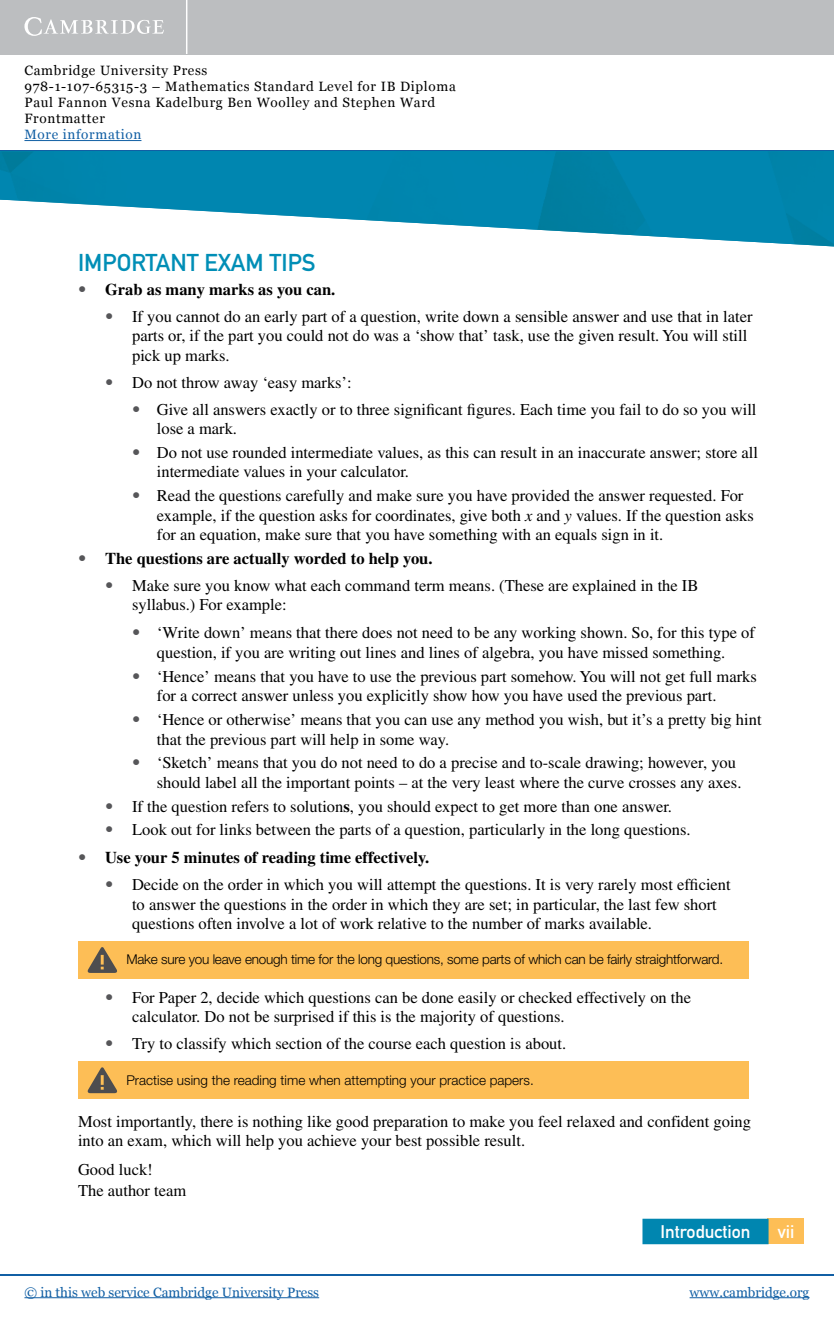
<style>
.page{position:relative;width:834px;height:1321px;background:#fff}
.page>*{position:absolute;margin:0;border:0;box-sizing:border-box;transform-origin:0 0}
.t1{font:24px "DIN Mittelschrift Std";color:#008eb6}
.t2{font:18px "DIN Mittelschrift Std";color:#fff}
.t3{font:16.5px/19.5px "Times LT Std";color:#000}
.t4{font:700 16.5px "Times LT Std";color:#000}
.t5{font:300 13.5px "Helvetica Neue LT Std";letter-spacing:-.015em;color:#000}
.t6{font:13.5px/16px "Georgia";letter-spacing:.05em;color:#000}
.t7{font:13.5px "Georgia";color:#115fa4}
.t8{font:13.5px "Georgia";letter-spacing:.05em;color:#115fa4}
.s1{font-family:"DIN Engschrift Std";font-weight:400;color:#565659}
.s2{font-family:"DIN Engschrift Std";color:#565659}
.s3{font-style:italic}
.s4{font-weight:700}
</style>
<div class="page">
<div style="left:0;top:0;width:833px;height:54px;background:#bcbec0"></div>
<hr style="left:186px;top:0;width:1px;height:54px;background:#fff">
<svg style="left:24px;top:17px;width:140px;height:19px"></svg>
<hr style="left:24px;top:140px;width:117px;height:1px;background:#115fa4">
<hr style="left:0;top:150px;width:833px;height:1px;background:#115fa4">
<hr style="left:0;top:1274px;width:833px;height:1px;background:#115fa4">
<hr style="left:24px;top:1297px;width:295px;height:1px;background:#115fa4">
<hr style="left:689px;top:1297px;width:120px;height:1px;background:#115fa4">
<img style="left:0;top:151px;width:833px;height:48px">
<img style="left:0;top:199px;width:833px;height:47px">
<div style="left:78px;top:941px;width:670px;height:38px;background:#fdbe56"></div>
<svg style="left:87px;top:947px;width:30px;height:26px"></svg>
<div style="left:78px;top:1061px;width:670px;height:38px;background:#fdbe56"></div>
<svg style="left:87px;top:1067px;width:31px;height:26px"></svg>
<div style="left:767px;top:1219px;width:36px;height:25px;background:#fdbe56"></div>
<div style="left:642px;top:1219px;width:126px;height:25px;background:#0086b0"></div>
<p class="t6" style="left:24px;top:62px;width:433px">Cambridge University Press<br>978-1-107-65315-3 – Mathematics Standard Level for IB Diploma Paul Fannon Vesna Kadelburg Ben Woolley and Stephen Ward Frontmatter</p>
<p class="t8" style="left:24px;top:126px;width:118px">More information</p>
<h1 class="t1" style="left:78px;top:248px;width:239px">IMPORTANT EXAM TIPS</h1>
<p class="t4" style="left:78px;top:279px;width:259px"><span class="s1">•</span> Grab as many marks as you can.</p>
<p class="t3" style="left:132px;top:306px;width:622px;text-indent:-27px"><span class="s2">•</span> If you cannot do an early part of a question, write down a sensible answer and use that in later parts or, if the part you could not do was a ‘show that’ task, use the given result. You will still pick up marks.</p>
<p class="t3" style="left:105px;top:372px;width:248px"><span class="s2">•</span> Do not throw away ‘easy marks’:</p>
<p class="t3" style="left:157px;top:399px;width:601px;text-indent:-25px"><span class="s2">•</span> Give all answers exactly or to three significant figures. Each time you fail to do so you will lose a mark.</p>
<p class="t3" style="left:157px;top:442px;width:602px;text-indent:-25px"><span class="s2">•</span> Do not use rounded intermediate values, as this can result in an inaccurate answer; store all intermediate values in your calculator.</p>
<p class="t3" style="left:157px;top:486px;width:598px;text-indent:-25px"><span class="s2">•</span> Read the questions carefully and make sure you have provided the answer requested. For example, if the question asks for coordinates, give both <span class="s3">x</span> and <span class="s3">y</span> values. If the question asks for an equation, make sure that you have something with an equals sign in it.</p>
<p class="t4" style="left:78px;top:548px;width:356px"><span class="s1">•</span> The questions are actually worded to help you.</p>
<p class="t3" style="left:132px;top:576px;width:567px;text-indent:-27px"><span class="s2">•</span> Make sure you know what each command term means. (These are explained in the IB syllabus.) For example:</p>
<p class="t3" style="left:132px;top:623px;width:624px;text-align:center"><span class="s2">•</span> ‘Write down’ means that there does not need to be any working shown. So, for this type of question, if you are writing out lines and lines of algebra, you have missed something.</p>
<p class="t3" style="left:157px;top:666px;width:601px;text-indent:-25px"><span class="s2">•</span> ‘Hence’ means that you have to use the previous part somehow. You will not get full marks for a correct answer unless you explicitly show how you have used the previous part.</p>
<p class="t3" style="left:157px;top:710px;width:606px;text-indent:-25px"><span class="s2">•</span> ‘Hence or otherwise’ means that you can use any method you wish, but it’s a pretty big hint that the previous part will help in some way.</p>
<p class="t3" style="left:157px;top:753px;width:586px;text-indent:-25px"><span class="s2">•</span> ‘Sketch’ means that you do not need to do a precise and to-scale drawing; however, you should label all the important points – at the very least where the curve crosses any axes.</p>
<p class="t3" style="left:105px;top:796px;width:568px"><span class="s2">•</span> If the question refers to solution<span class="s4">s</span>, you should expect to get more than one answer.</p>
<p class="t3" style="left:105px;top:820px;width:587px"><span class="s2">•</span> Look out for links between the parts of a question, particularly in the long questions.</p>
<p class="t4" style="left:78px;top:848px;width:353px"><span class="s1">•</span> Use your 5 minutes of reading time effectively.</p>
<p class="t3" style="left:132px;top:875px;width:600px;text-indent:-27px"><span class="s2">•</span> Decide on the order in which you will attempt the questions. It is very rarely most efficient to answer the questions in the order in which they are set; in particular, the last few short questions often involve a lot of work relative to the number of marks available.</p>
<p class="t5" style="left:126px;top:951px;width:598px">Make sure you leave enough time for the long questions, some parts of which can be fairly straightforward.</p>
<p class="t3" style="left:132px;top:987px;width:560px;text-indent:-27px"><span class="s2">•</span> For Paper 2, decide which questions can be done easily or checked effectively on the calculator. Do not be surprised if this is the majority of questions.</p>
<p class="t3" style="left:105px;top:1034px;width:462px"><span class="s2">•</span> Try to classify which section of the course each question is about.</p>
<p class="t5" style="left:126px;top:1071px;width:409px">Practise using the reading time when attempting your practice papers.</p>
<p class="t3" style="left:78px;top:1111px;width:674px">Most importantly, there is nothing like good preparation to make you feel relaxed and confident going into an exam, which will help you achieve your best possible result.</p>
<p class="t3" style="left:78px;top:1159px;width:110px;line-height:21px">Good luck!<br>The author team</p>
<p class="t2" style="left:660px;top:1221px;width:91px">Introduction</p>
<p class="t2" style="left:777px;top:1221px;width:18px">vii</p>
<p class="t7" style="left:24px;top:1284px;width:296px">© in this web service Cambridge University Press</p>
<p class="t7" style="left:689px;top:1284px;width:121px">www.cambridge.org</p>
</div>
